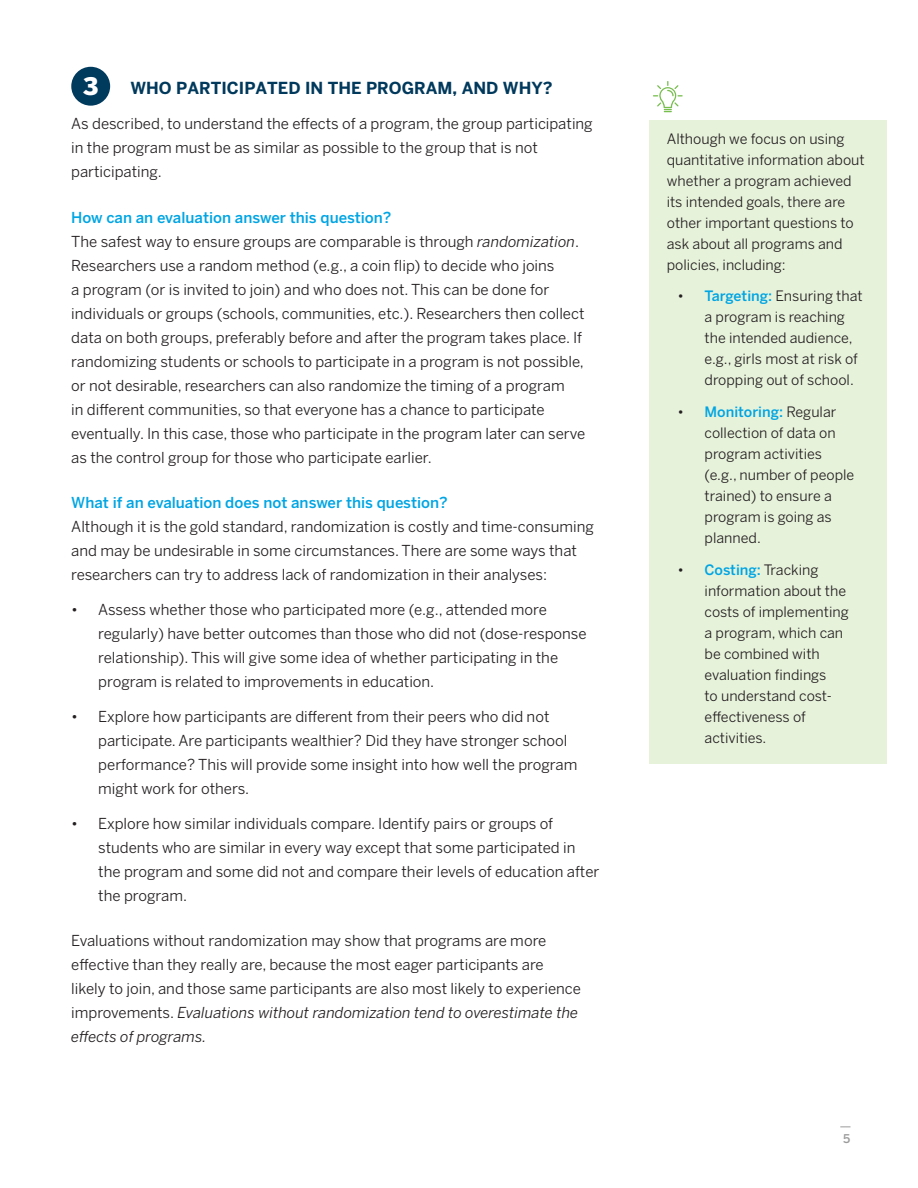
<style>
.page{position:relative;width:918px;height:1188px;background:#fff}
.page>*{position:absolute;margin:0;border:0;box-sizing:border-box;transform-origin:0 0}
.t1{font:900 24px "Benton Sans";color:#fff}
.FIRST_PARA{font:700 16.5px "Benton Sans";color:#00395c}
.Paragraph_Style_1{font:15px/24px "Benton Sans";color:#231f20}
.FIRST_PARA-2{font:15px/24px "Benton Sans";color:#231f20}
.Paragraph_Style_1-2{font:14.25px/21px "Benton Sans";color:#231f20}
.t2{font:500 12px "Benton Sans";color:#9c9b9c}
.s1{font-weight:500;color:#00a5e3}
.s2{font-style:italic}
</style>
<div class="page">
<div style="left:71px;top:67px;width:39px;height:39px;background:#003a5d;border-radius:50%"></div>
<div style="left:650px;top:120px;width:237px;height:644px;background:#e7f2db"></div>
<svg style="left:653px;top:81px;width:30px;height:31px"></svg>
<p class="t1" style="left:83px;top:72px;width:17px">3</p>
<p class="FIRST_PARA" style="left:130px;top:78px;width:424px">WHO PARTICIPATED IN THE PROGRAM, AND WHY?</p>
<p class="FIRST_PARA-2" style="left:71px;top:111px;width:523px">As described, to understand the effects of a program, the group participating in the program must be as similar as possible to the group that is not participating.</p>
<p class="Paragraph_Style_1" style="left:71px;top:205px;width:516px"><span class="s1">How can an evaluation answer this question?<br></span>The safest way to ensure groups are comparable is through <span class="s2">randomization</span>.<br>Researchers use a random method (e.g., a coin flip) to decide who joins<br>a program (or is invited to join) and who does not. This can be done for individuals or groups (schools, communities, etc.). Researchers then collect data on both groups, preferably before and after the program takes place. If randomizing students or schools to participate in a program is not possible, or not desirable, researchers can also randomize the timing of a program<br>in different communities, so that everyone has a chance to participate eventually. In this case, those who participate in the program later can serve as the control group for those who participate earlier.</p>
<p class="Paragraph_Style_1" style="left:71px;top:490px;width:524px"><span class="s1">What if an evaluation does not answer this question?<br></span>Although it is the gold standard, randomization is costly and time-consuming and may be undesirable in some circumstances. There are some ways that researchers can try to address lack of randomization in their analyses:</p>
<p class="Paragraph_Style_1" style="left:98px;top:597px;width:490px;text-indent:-27px">• Assess whether those who participated more (e.g., attended more regularly) have better outcomes than those who did not (dose-response relationship). This will give some idea of whether participating in the program is related to improvements in education.</p>
<p class="Paragraph_Style_1" style="left:98px;top:704px;width:481px;text-indent:-27px">• Explore how participants are different from their peers who did not participate. Are participants wealthier? Did they have stronger school performance? This will provide some insight into how well the program might work for others.</p>
<p class="Paragraph_Style_1" style="left:98px;top:811px;width:503px;text-indent:-27px">• Explore how similar individuals compare. Identify pairs or groups of students who are similar in every way except that some participated in the program and some did not and compare their levels of education after the program.</p>
<p class="Paragraph_Style_1" style="left:71px;top:928px;width:511px">Evaluations without randomization may show that programs are more effective than they really are, because the most eager participants are likely to join, and those same participants are also most likely to experience improvements. <span class="s2">Evaluations without randomization tend to overestimate the effects of programs.</span></p>
<p class="Paragraph_Style_1-2" style="left:667px;top:128px;width:199px">Although we focus on using quantitative information about whether a program achieved its intended goals, there are other important questions to ask about all programs and policies, including:</p>
<p class="Paragraph_Style_1-2" style="left:705px;top:285px;width:160px;text-indent:-27px">• <span class="s1">Targeting:</span> Ensuring that a program is reaching the intended audience, e.g., girls most at risk of dropping out of school.</p>
<p class="Paragraph_Style_1-2" style="left:705px;top:401px;width:151px;text-indent:-27px">• <span class="s1">Monitoring:</span> Regular collection of data on program activities (e.g., number of people trained) to ensure a program is going as planned.</p>
<p class="Paragraph_Style_1-2" style="left:705px;top:559px;width:146px;text-indent:-27px">• <span class="s1">Costing:</span> Tracking information about the costs of implementing a program, which can be combined with evaluation findings<br>to understand cost&shy;effectiveness of activities.</p>
<p class="t2" style="left:843px;top:1132px;width:9px">5</p>
</div>
